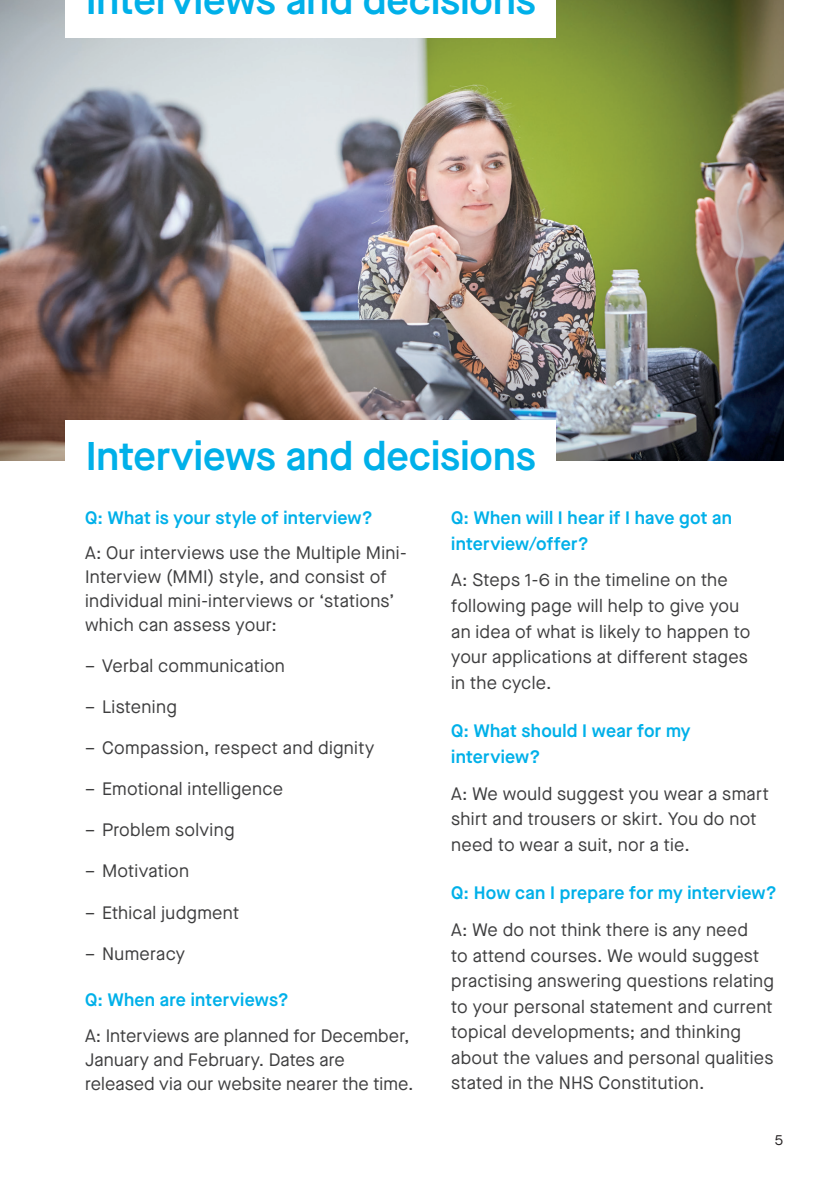
<style>
.page{position:relative;width:840px;height:1191px;background:#fff}
.page>*{position:absolute;margin:0;border:0;box-sizing:border-box;transform-origin:0 0}
.t1{font:600 40px "Maison Neue";color:#00b0e9}
.t2{font:18px/25.6px "Maison Neue";letter-spacing:.015em;color:#3e3e3f}
.t3{font:600 18px/25.6px "Maison Neue";letter-spacing:.015em;color:#00b0e9}
.t4{font:14px "Maison Neue";color:#231f20}
</style>
<div class="page">
<img style="left:0;top:0;width:782px;height:460px">
<div style="left:65px;top:420px;width:491px;height:74px;background:#fff"></div>
<div style="left:65px;top:0;width:491px;height:38px;background:#fff"></div>
<h1 class="t1" style="left:96px;top:-28px;width:234px">nterv ews an</h1>
<h1 class="t1" style="left:386px;top:-28px;width:151px">ec s ons</h1>
<h1 class="t1" style="left:86px;top:428px;width:451px">Interviews and decisions</h1>
<p class="t3" style="left:85px;top:504px;width:289px">Q: What is your style of interview?</p>
<p class="t2" style="left:85px;top:541px;width:323px;line-height:24px">A: Our interviews use the Multiple Mini-Interview (MMI) style, and consist of individual mini-interviews or ‘stations’ which can assess your:</p>
<p class="t2" style="left:85px;top:653px;width:201px">– Verbal communication</p>
<p class="t2" style="left:85px;top:694px;width:93px">– Listening</p>
<p class="t2" style="left:85px;top:735px;width:290px">– Compassion, respect and dignity</p>
<p class="t2" style="left:85px;top:776px;width:199px">– Emotional intelligence</p>
<p class="t2" style="left:85px;top:817px;width:151px">– Problem solving</p>
<p class="t2" style="left:85px;top:858px;width:105px">– Motivation</p>
<p class="t2" style="left:85px;top:899px;width:155px">– Ethical judgment</p>
<p class="t2" style="left:85px;top:940px;width:101px">– Numeracy</p>
<p class="t3" style="left:85px;top:986px;width:205px">Q: When are interviews?</p>
<p class="t2" style="left:85px;top:1023px;width:330px;line-height:24px">A: Interviews are planned for December,<br>January and February. Dates are released via our website nearer the time.</p>
<p class="t3" style="left:451px;top:504px;width:282px">Q: When will I hear if I have got an interview/offer?</p>
<p class="t2" style="left:451px;top:567px;width:300px">A: Steps 1-6 in the timeline on the following page will help to give you an idea of what is likely to happen to your applications at different stages in the cycle.</p>
<p class="t3" style="left:451px;top:717px;width:241px">Q: What should I wear for my interview?</p>
<p class="t2" style="left:451px;top:780px;width:319px">A: We would suggest you wear a smart shirt and trousers or skirt. You do not need to wear a suit, nor a tie.</p>
<p class="t3" style="left:451px;top:879px;width:327px">Q: How can I prepare for my interview?</p>
<p class="t2" style="left:451px;top:916px;width:324px">A: We do not think there is any need<br>to attend courses. We would suggest practising answering questions relating to your personal statement and current topical developments; and thinking about the values and personal qualities stated in the NHS Constitution.</p>
<p class="t4" style="left:774px;top:1130px;width:10px">5</p>
</div>
